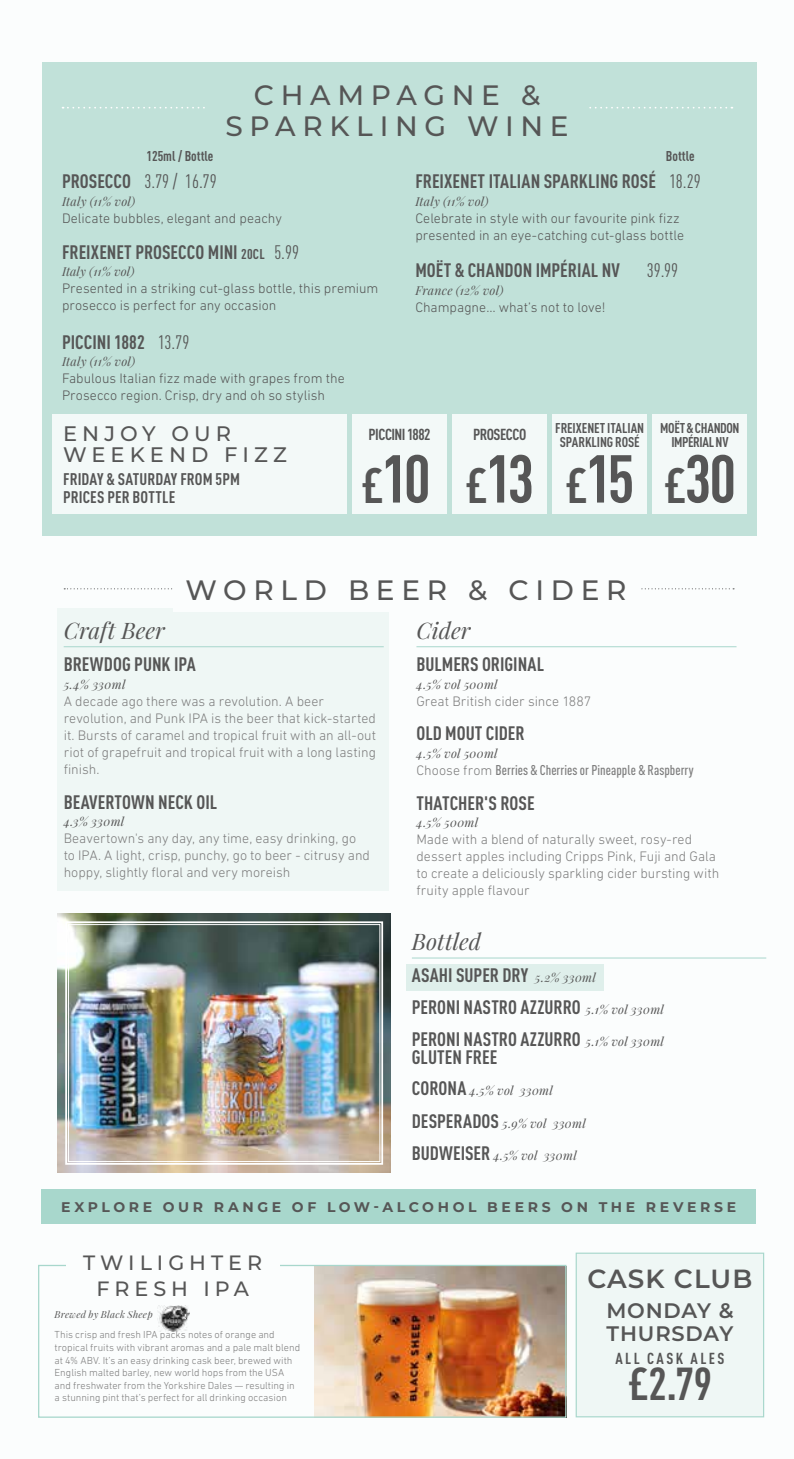
<style>
.page{position:relative;width:794px;height:1459px;background:#fff}
.page>*{position:absolute;margin:0;border:0;box-sizing:border-box;transform-origin:0 0}
.t1{font:700 66.5px "DIN Cond";letter-spacing:-.06em;color:#565656}
.t2{font:700 45.5px "DIN Cond";color:#565656}
.t3{font:500 28px/31.5px "Montserrat";letter-spacing:.24em;color:#565656;text-align:center}
.t4{font:600 26.25px "Montserrat";letter-spacing:.04em;color:#565656}
.t5{font:italic 22.75px "Playfair Display";color:#565656}
.t6{font:500 21px/21px "Montserrat";letter-spacing:.24em;color:#565656}
.t7{font:600 21px/22.8px "Montserrat";letter-spacing:.04em;color:#565656}
.t8{font:500 20.65px/25.9px "Montserrat";letter-spacing:.24em;color:#565656;text-align:center}
.t9{font:700 19.25px/32px "DIN Cond";color:#565656}
.t10{font:19.25px "DIN Cond";color:#565656}
.t11{font:700 16.62px/17.5px "DIN Cond";letter-spacing:.005em;color:#565656}
.t12{font:700 15.75px "DIN Cond";letter-spacing:-.025em;color:#565656}
.t13{font:700 15.75px "DIN Cond";letter-spacing:.15em;color:#565656}
.t14{font:300 14px/17.2px "DIN Next LT Pro";color:#7d7d7d}
.t15{font:300 14px/17.2px "DIN Next LT Pro";color:#565656}
.t16{font:700 14px/14px "DIN Cond";letter-spacing:-.01em;color:#565656;text-align:center}
.t17{font:500 14px "DIN Cond";letter-spacing:.005em;color:#7d7d7d}
.t18{font:700 14px "Montserrat";letter-spacing:.26em;color:#565656}
.t19{font:italic 12.25px "Playfair Display";letter-spacing:.02em;color:#565656}
.t20{font:italic 12.25px "Playfair Display";color:#565656}
.t21{font:300 10.33px/12.6px "DIN Next LT Pro";color:#7d7d7d}
.t22{font:italic 9.62px "Playfair Display";letter-spacing:.025em;color:#565656}
.s1{font-weight:700}
.s2{font-size:14px}
.s3{font-weight:400}
.s4{font-size:49px}
.s5{font-family:"DIN Next LT Pro";font-weight:300}
.s6{font-family:"Playfair Display";font-weight:400;font-style:italic;font-size:12.25px}
.s7{font-family:"DIN Cond";font-weight:700;font-style:normal;font-size:19.25px}
</style>
<div class="page">
<div style="left:0;top:0;width:794px;height:1458px;background:#fbfdfd"></div>
<div style="left:407px;top:963px;width:197px;height:27px;background:#dfefeb"></div>
<div style="left:57px;top:608px;width:332px;height:282px;background:#eff7f5"></div>
<div style="left:42px;top:62px;width:714px;height:473px;background:#c1e1d9"></div>
<hr style="left:64px;top:646px;width:320px;height:1px;background:#a8d7cc">
<hr style="left:412px;top:957px;width:354px;height:1px;background:#a8d7cc">
<hr style="left:416px;top:646px;width:320px;height:1px;background:#a8d7cc">
<svg style="left:63px;top:107px;width:669px;height:2px"></svg>
<svg style="left:64px;top:588px;width:670px;height:1px"></svg>
<div style="left:173px;top:562px;width:466px;height:49px;background:#fbfdfd"></div>
<div style="left:41px;top:1189px;width:715px;height:35px;background:#a8d7cc"></div>
<div style="left:206px;top:96px;width:381px;height:31px;background:#c1e1d9"></div>
<div style="left:52px;top:415px;width:295px;height:99px;background:#f3f9f8"></div>
<div style="left:352px;top:415px;width:95px;height:99px;background:#f3f9f8"></div>
<div style="left:452px;top:415px;width:95px;height:99px;background:#f3f9f8"></div>
<div style="left:552px;top:415px;width:95px;height:99px;background:#f3f9f8"></div>
<div style="left:653px;top:415px;width:94px;height:99px;background:#f3f9f8"></div>
<img style="left:58px;top:914px;width:332px;height:258px">
<img style="left:64px;top:920px;width:320px;height:245px">
<div style="left:68px;top:924px;width:312px;height:237px;border:1px solid #fff"></div>
<div style="left:575px;top:1252px;width:189px;height:165px;background:#eff7f5;border:1px solid #a8d7cc"></div>
<img style="left:315px;top:1266px;width:249px;height:149px">
<img style="left:158px;top:1305px;width:31px;height:26px">
<div style="left:38px;top:1264px;width:528px;height:153px;border:1px solid #a8d7cc"></div>
<div style="left:66px;top:1250px;width:213px;height:51px;background:#fbfdfd"></div>
<h3 class="t3" style="left:225px;top:78px;width:345px">CHAMPAGNE &amp;<br>SPARKLING WINE</h3>
<p class="t16" style="left:146px;top:148px;width:68px">125ml / Bottle</p>
<h3 class="t10" style="left:62px;top:170px;width:156px"><span class="s1">PROSECCO</span> 3.79 / 16.79</h3>
<p class="t19" style="left:62px;top:193px;width:75px">Italy (11% vol)</p>
<p class="t15" style="left:62px;top:209px;width:221px">Delicate bubbles, elegant and peachy</p>
<h3 class="t9" style="left:62px;top:235px;width:238px">FREIXENET PROSECCO MINI <span class="s2">20CL</span> <span class="s3">5.99</span></h3>
<p class="t20" style="left:62px;top:263px;width:74px">Italy (11% vol)</p>
<p class="t15" style="left:62px;top:280px;width:318px">Presented in a striking cut-glass bottle, this premium prosecco is perfect for any occasion</p>
<h3 class="t9" style="left:62px;top:325px;width:129px">PICCINI 1882 <span class="s3">13.79</span></h3>
<p class="t19" style="left:62px;top:353px;width:75px">Italy (11% vol)</p>
<p class="t15" style="left:62px;top:369px;width:284px">Fabulous Italian fizz made with grapes from the<br>Prosecco region. Crisp, dry and oh so stylish</p>
<p class="t16" style="left:666px;top:148px;width:30px">Bottle</p>
<h3 class="t9" style="left:415px;top:165px;width:287px">FREIXENET ITALIAN SPARKLING ROSÉ <span class="s3">18.29</span></h3>
<p class="t19" style="left:415px;top:193px;width:75px">Italy (11% vol)</p>
<p class="t15" style="left:415px;top:209px;width:270px">Celebrate in style with our favourite pink fizz presented in an eye-catching cut-glass bottle</p>
<h3 class="t9" style="left:415px;top:254px;width:206px">MOËT &amp; CHANDON IMPÉRIAL NV</h3>
<h3 class="t10" style="left:647px;top:259px;width:33px">39.99</h3>
<p class="t19" style="left:415px;top:282px;width:90px">France (12% vol)</p>
<p class="t15" style="left:415px;top:298px;width:191px">Champagne… what’s not to love!</p>
<h3 class="t6" style="left:63px;top:422px;width:225px">ENJOY OUR<br>WEEKEND FIZZ</h3>
<p class="t11" style="left:63px;top:470px;width:178px">FRIDAY &amp; SATURDAY FROM 5PM<br>PRICES PER BOTTLE</p>
<p class="t12" style="left:368px;top:425px;width:63px">PICCINI 1882</p>
<h1 class="t1" style="left:361px;top:438px;width:71px"><span class="s4">£</span>10</h1>
<p class="t12" style="left:473px;top:425px;width:55px">PROSECCO</p>
<h1 class="t1" style="left:465px;top:438px;width:70px"><span class="s4">£</span>13</h1>
<p class="t16" style="left:555px;top:420px;width:90px">FREIXENET ITALIAN<br>SPARKLING ROSÉ</p>
<p class="t16" style="left:660px;top:420px;width:81px">MOËT &amp; CHANDON<br>IMPÉRIAL NV</p>
<h1 class="t1" style="left:565px;top:438px;width:172px"><span class="s4">£</span>15 <span class="s4">£</span>30</h1>
<h3 class="t3" style="left:185px;top:573px;width:442px">WORLD BEER &amp; CIDER</h3>
<h3 class="t5" style="left:64px;top:615px;width:103px">Craft Beer</h3>
<h3 class="t9" style="left:64px;top:648px;width:134px">BREWDOG PUNK IPA</h3>
<p class="t19" style="left:64px;top:676px;width:63px">5.4% 330ml</p>
<p class="t14" style="left:64px;top:692px;width:314px">A decade ago there was a revolution. A beer revolution, and Punk IPA is the beer that kick-started it. Bursts of caramel and tropical fruit with an all-out riot of grapefruit and tropical fruit with a long lasting finish.</p>
<h3 class="t9" style="left:64px;top:785px;width:155px">BEAVERTOWN NECK OIL</h3>
<p class="t19" style="left:64px;top:813px;width:62px">4.3% 330ml</p>
<p class="t14" style="left:64px;top:829px;width:308px">Beavertown's any day, any time, easy drinking, go to IPA. A light, crisp, punchy, go to beer - citrusy and hoppy, slightly floral and very moreish</p>
<h3 class="t5" style="left:416px;top:615px;width:56px">Cider</h3>
<h3 class="t9" style="left:416px;top:648px;width:129px">BULMERS ORIGINAL</h3>
<p class="t19" style="left:416px;top:676px;width:83px">4.5% vol 500ml</p>
<p class="t14" style="left:416px;top:692px;width:176px">Great British cider since 1887</p>
<h3 class="t9" style="left:416px;top:717px;width:110px">OLD MOUT CIDER</h3>
<p class="t19" style="left:416px;top:745px;width:83px">4.5% vol 500ml</p>
<p class="t17" style="left:416px;top:761px;width:279px"><span class="s5">Choose from</span> Berries &amp; Cherries or Pineapple &amp; Raspberry</p>
<h3 class="t9" style="left:416px;top:786px;width:120px">THATCHER'S ROSE</h3>
<p class="t19" style="left:416px;top:814px;width:63px">4.5% 500ml</p>
<p class="t14" style="left:416px;top:830px;width:304px">Made with a blend of naturally sweet, rosy-red dessert apples including Cripps Pink, Fuji and Gala to create a deliciously sparkling cider bursting with fruity apple flavour</p>
<h3 class="t5" style="left:412px;top:926px;width:71px">Bottled</h3>
<h3 class="t9" style="left:412px;top:958px;width:254px">ASAHI SUPER DRY <span class="s6">5.2% 330ml<br></span>PERONI NASTRO AZZURRO <span class="s6">5.1% vol 330ml<br></span>PERONI NASTRO AZZURRO <span class="s6">5.1% vol 330ml</span></h3>
<h3 class="t9" style="left:412px;top:1040px;width:87px">GLUTEN FREE</h3>
<p class="t19" style="left:412px;top:1082px;width:142px"><span class="s7">CORONA</span> 4.5% vol 330ml</p>
<p class="t19" style="left:412px;top:1115px;width:175px"><span class="s7">DESPERADOS</span> 5.9% vol 330ml</p>
<p class="t19" style="left:412px;top:1147px;width:166px"><span class="s7">BUDWEISER</span> 4.5% vol 330ml</p>
<p class="t18" style="left:61px;top:1196px;width:676px">EXPLORE OUR RANGE OF LOW-ALCOHOL BEERS ON THE REVERSE</p>
<h3 class="t8" style="left:83px;top:1249px;width:180px">TWILIGHTER<br>FRESH IPA</h3>
<p class="t22" style="left:55px;top:1308px;width:100px">Brewed by Black Sheep</p>
<p class="t21" style="left:55px;top:1328px;width:247px">This crisp and fresh IPA packs notes of orange and tropical fruits with vibrant aromas and a pale malt blend at 4% ABV. It’s an easy drinking cask beer, brewed with English malted barley, new world hops from the USA and freshwater from the Yorkshire Dales — resulting in a stunning pint that’s perfect for all drinking occasion</p>
<h3 class="t4" style="left:587px;top:1260px;width:166px">CASK CLUB</h3>
<h3 class="t7" style="left:606px;top:1298px;width:129px">MONDAY &amp;<br>THURSDAY</h3>
<p class="t13" style="left:615px;top:1349px;width:110px">ALL CASK ALES</p>
<h2 class="t2" style="left:628px;top:1356px;width:86px">£2.79</h2>
</div>
